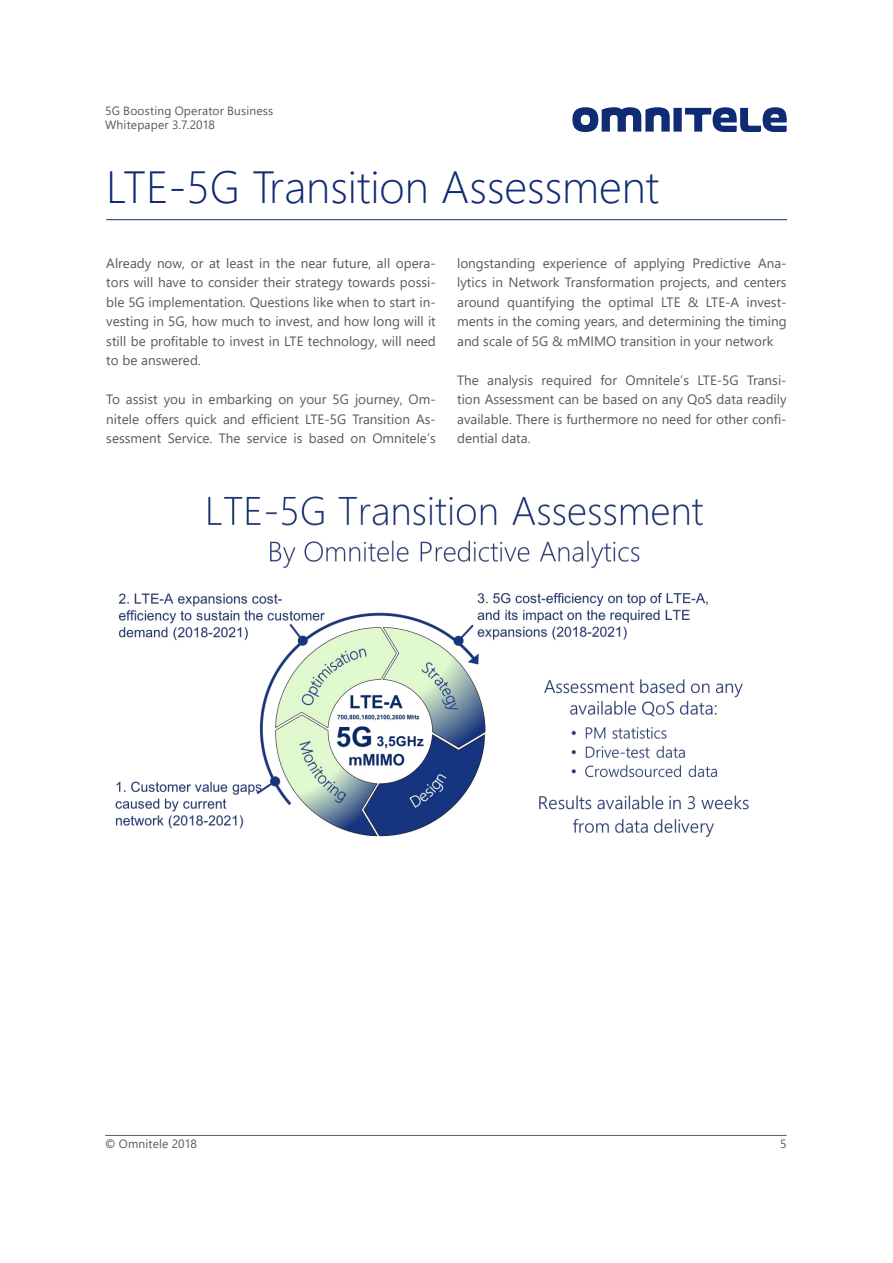
<style>
.page{position:relative;width:893px;height:1263px;background:#fff}
.page>*{position:absolute;margin:0;border:0;box-sizing:border-box;transform-origin:0 0}
.t1{font:300 45px "Segoe UI";color:#0f2b74}
.t2{font:13.5px/19.5px "Segoe UI";color:#58595b;text-align:justify}
.t3{font:12px/14.4px "Segoe UI";letter-spacing:.015em;color:#58595b}
</style>
<div class="page">
<svg style="left:572px;top:107px;width:215px;height:25px"></svg>
<hr style="left:105px;top:1135px;width:682px;height:1px;background:#58595b">
<img style="left:115px;top:496px;width:634px;height:341px">
<hr style="left:106px;top:219px;width:681px;height:1px;background:#0f2b74">
<p class="t3" style="left:105px;top:103px;width:170px">5G Boosting Operator Business<br>Whitepaper 3.7.2018</p>
<h1 class="t1" style="left:106px;top:151px;width:554px">LTE-5G Transition Assessment</h1>
<p class="t2" style="left:106px;top:253px;width:331px">Already now, or at least in the near future, all opera&shy;tors will have to consider their strategy towards possi&shy;ble 5G implementation. Questions like when to start in&shy;vesting in 5G, how much to invest, and how long will it still be profitable to invest in LTE technology, will need to be answered.</p>
<p class="t2" style="left:106px;top:389px;width:331px">To assist you in embarking on your 5G journey, Om&shy;nitele offers quick and efficient LTE-5G Transition As&shy;sessment Service. The service is based on Omnitele’s</p>
<p class="t2" style="left:457px;top:253px;width:331px">longstanding experience of applying Predictive Ana&shy;lytics in Network Transformation projects, and centers around quantifying the optimal LTE &amp; LTE-A invest&shy;ments in the coming years, and determining the timing and scale of 5G &amp; mMIMO transition in your network</p>
<p class="t2" style="left:457px;top:370px;width:331px">The analysis required for Omnitele’s LTE-5G Transi&shy;tion Assessment can be based on any QoS data readily available. There is furthermore no need for other confi&shy;dential data.</p>
<p class="t3" style="left:105px;top:1136px;width:93px">© Omnitele 2018</p>
<p class="t3" style="left:780px;top:1136px;width:8px">5</p>
</div>
